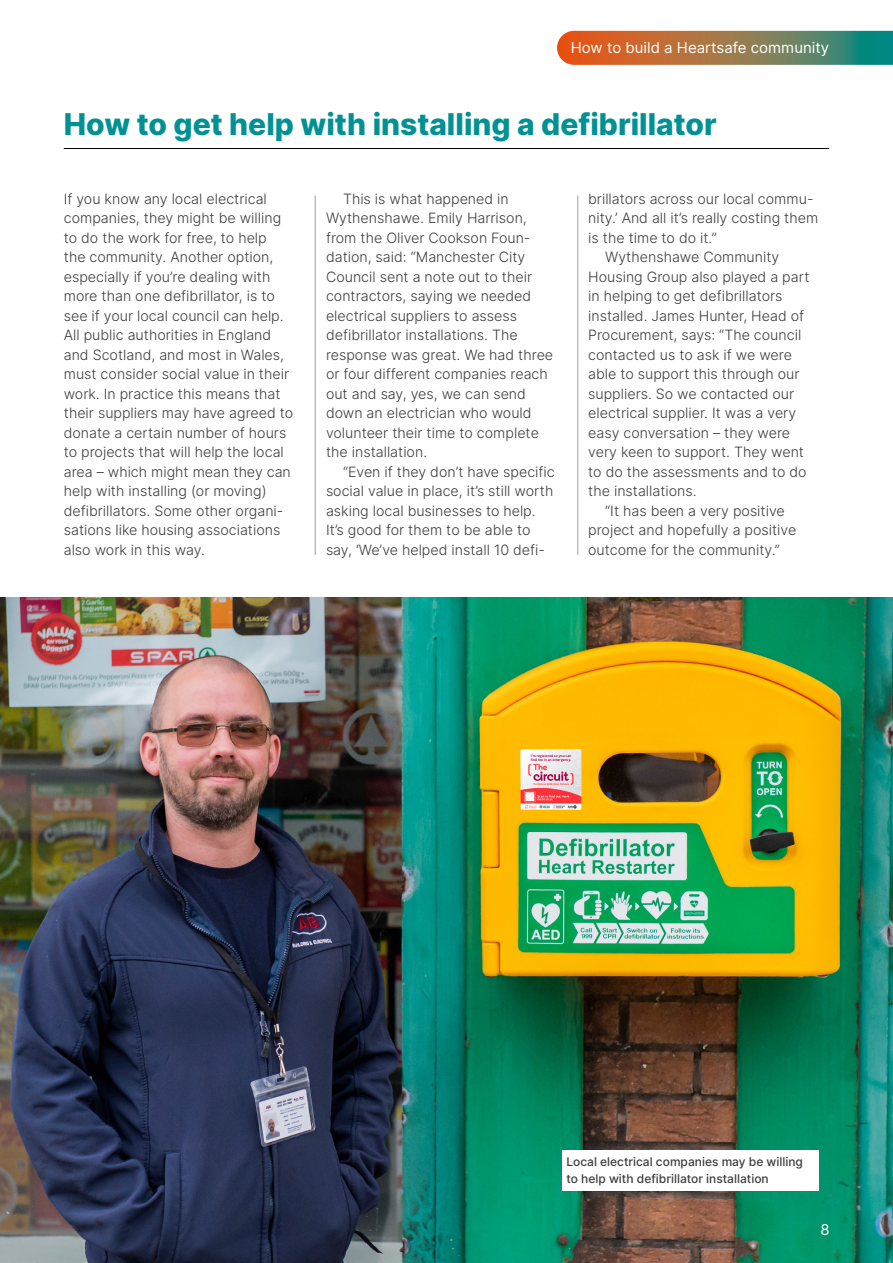
<style>
.page{position:relative;width:893px;height:1263px;background:#fff}
.page>*{position:absolute;margin:0;border:0;box-sizing:border-box;transform-origin:0 0}
.t1{font:800 30px "Inter";color:#009194}
.t2{font:15px "Inter";color:#fff}
.t3{font:300 14.25px/19.5px "Inter";color:#3c3c3b}
.t4{font:500 12px/16.5px "Inter";color:#3c3c3b}
</style>
<div class="page">
<svg style="left:557px;top:31px;width:336px;height:34px;background:#90774e"></svg>
<hr style="left:64px;top:148px;width:765px;height:1px;background:#000">
<img style="left:0;top:597px;width:893px;height:666px">
<hr style="left:315px;top:196px;width:1px;height:359px;background:#9d9d9c">
<hr style="left:577px;top:196px;width:1px;height:359px;background:#9d9d9c">
<div style="left:562px;top:1150px;width:257px;height:41px;background:#fff"></div>
<p class="t2" style="left:571px;top:36px;width:260px">How to build a Heartsafe community</p>
<h1 class="t1" style="left:64px;top:102px;width:654px">How to get help with installing a defibrillator</h1>
<p class="t3" style="left:64px;top:189px;width:231px">If you know any local electrical companies, they might be willing to do the work for free, to help<br>the community. Another option, especially if you’re dealing with more than one defibrillator, is to see if your local council can help.<br>All public authorities in England and Scotland, and most in Wales, must consider social value in their work. In practice this means that their suppliers may have agreed to donate a certain number of hours to projects that will help the local area – which might mean they can help with installing (or moving) defibrillators. Some other organi&shy;sations like housing associations also work in this way.</p>
<p class="t3" style="left:326px;top:189px;width:229px;text-indent:17px">This is what happened in<br>Wythenshawe. Emily Harrison, from the Oliver Cookson Foun&shy;dation, said: “Manchester City<br>Council sent a note out to their contractors, saying we needed electrical suppliers to assess defibrillator installations. The response was great. We had three or four different companies reach out and say, yes, we can send down an electrician who would volunteer their time to complete the installation.</p>
<p class="t3" style="left:326px;top:462px;width:230px;text-indent:17px">“Even if they don’t have specific social value in place, it’s still worth asking local businesses to help.<br>It’s good for them to be able to say, ‘We’ve helped install 10 defi-</p>
<p class="t3" style="left:588px;top:189px;width:227px">brillators across our local commu-</p>
<p class="t3" style="left:588px;top:208px;width:232px">nity.’ And all it’s really costing them</p>
<p class="t3" style="left:588px;top:228px;width:130px">is the time to do it.”</p>
<p class="t3" style="left:605px;top:247px;width:176px">Wythenshawe Community</p>
<p class="t3" style="left:588px;top:267px;width:223px">Housing Group also played a part</p>
<p class="t3" style="left:588px;top:286px;width:196px">in helping to get defibrillators</p>
<p class="t3" style="left:588px;top:306px;width:217px">installed. James Hunter, Head of</p>
<p class="t3" style="left:588px;top:325px;width:215px">Procurement, says: “The council</p>
<p class="t3" style="left:588px;top:345px;width:205px">contacted us to ask if we were</p>
<p class="t3" style="left:588px;top:364px;width:213px">able to support this through our</p>
<p class="t3" style="left:588px;top:384px;width:207px">suppliers. So we contacted our</p>
<p class="t3" style="left:588px;top:403px;width:210px">electrical supplier. It was a very</p>
<p class="t3" style="left:588px;top:423px;width:203px">easy conversation – they were</p>
<p class="t3" style="left:588px;top:442px;width:217px">very keen to support. They went</p>
<p class="t3" style="left:588px;top:462px;width:220px">to do the assessments and to do</p>
<p class="t3" style="left:588px;top:481px;width:110px">the installations.</p>
<p class="t3" style="left:605px;top:500px;width:181px">“It has been a very positive</p>
<p class="t3" style="left:588px;top:520px;width:210px">project and hopefully a positive</p>
<p class="t3" style="left:588px;top:539px;width:193px">outcome for the community.”</p>
<p class="t4" style="left:566px;top:1153px;width:238px">Local electrical companies may be willing to help with defibrillator installation</p>
<p class="t2" style="left:820px;top:1219px;width:11px">8</p>
</div>
